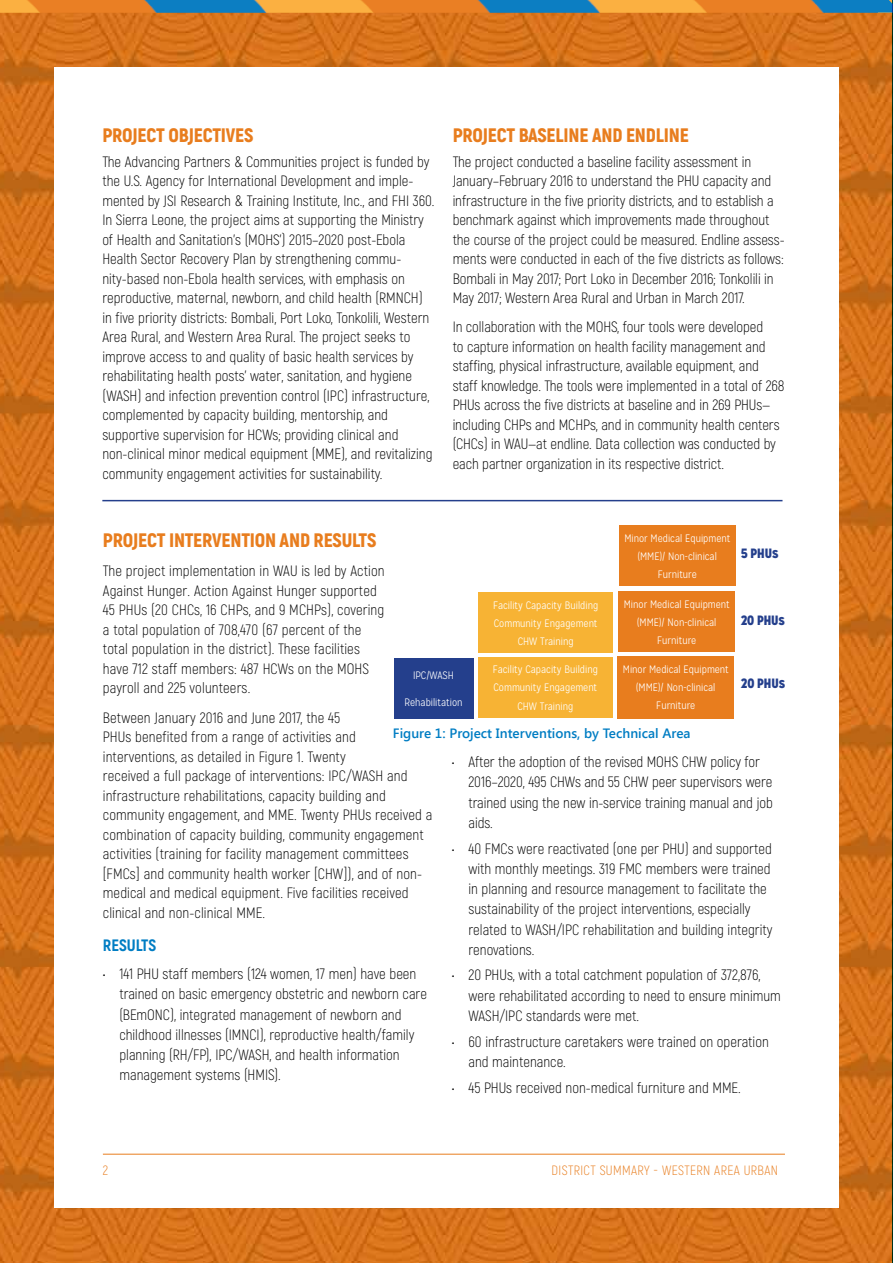
<style>
.page{position:relative;width:893px;height:1263px;background:#fff}
.page>*{position:absolute;margin:0;border:0;box-sizing:border-box;transform-origin:0 0}
.text{font:900 19.5px "Akrobat";letter-spacing:-.01em;color:#e87d1e}
.t1{font:800 16.5px "Akrobat";color:#007dc3}
.text-2{font:300 15px/19.5px "Akrobat";color:#000}
.Bullets{font:300 15px/20.2px "Akrobat";color:#000}
.figure_title{font:600 13.5px "Segoe UI";color:#007dc3}
.t2{font:300 13.5px "Mission Gothic";letter-spacing:.025em;color:#e87d1e}
.t3{font:300 13.5px "Akrobat";letter-spacing:.025em;color:#e87d1e}
.Bullets-2{font:900 13.5px "Mission Gothic";color:#243f8c}
.Bullets-3{font:300 10.8px/18.1px "Mission Gothic";color:#fff;text-align:center}
.s1{font-family:"Mission Gothic"}
</style>
<div class="page">
<img style="left:0;top:13px;width:893px;height:1250px">
<img style="left:0;top:0;width:893px;height:13px">
<div style="left:54px;top:68px;width:785px;height:1140px;background:#fff"></div>
<hr style="left:103px;top:1154px;width:682px;height:1px;background:#e87d1e">
<hr style="left:102px;top:500px;width:680px;height:1px;background:#243f8c">
<div style="left:394px;top:658px;width:79px;height:60px;background:#243f8c"></div>
<div style="left:478px;top:657px;width:134px;height:60px;background:#f7b334"></div>
<div style="left:617px;top:656px;width:117px;height:62px;background:#e87d1e"></div>
<div style="left:479px;top:592px;width:134px;height:61px;background:#f7b334"></div>
<div style="left:618px;top:592px;width:117px;height:60px;background:#e87d1e"></div>
<div style="left:619px;top:526px;width:117px;height:60px;background:#e87d1e"></div>
<h1 class="text" style="left:102px;top:122px;width:153px">PROJECT OBJECTIVES</h1>
<p class="text-2" style="left:102px;top:151px;width:334px">The Advancing Partners &amp; Communities project is funded by the U.S. Agency for International Development and imple&shy;mented by JSI Research &amp; Training Institute, Inc., and FHI 360.<br>In Sierra Leone, the project aims at supporting the Ministry of Health and Sanitation’s (MOHS’) 2015–2020 post-Ebola Health Sector Recovery Plan by strengthening commu&shy;nity-based non-Ebola health services, with emphasis on reproductive, maternal, newborn, and child health (RMNCH) in five priority districts: Bombali, Port Loko, Tonkolili, Western Area Rural, and Western Area Rural. The project seeks to improve access to and quality of basic health services by rehabilitating health posts’ water, sanitation, and hygiene (WASH) and infection prevention control (IPC) infrastructure, complemented by capacity building, mentorship, and supportive supervision for HCWs; providing clinical and non-clinical minor medical equipment (MME), and revitalizing community engagement activities for sustainability.</p>
<h1 class="text" style="left:453px;top:122px;width:238px">PROJECT BASELINE AND ENDLINE</h1>
<p class="text-2" style="left:453px;top:151px;width:333px">The project conducted a baseline facility assessment in January–February 2016 to understand the PHU capacity and infrastructure in the five priority districts, and to establish a benchmark against which improvements made throughout the course of the project could be measured. Endline assess&shy;ments were conducted in each of the five districts as follows:<br>Bombali in May 2017; Port Loko in December 2016; Tonkolili in May 2017; Western Area Rural and Urban in March 2017.</p>
<p class="text-2" style="left:453px;top:317px;width:333px">In collaboration with the MOHS, four tools were developed<br>to capture information on health facility management and staffing, physical infrastructure, available equipment, and staff knowledge. The tools were implemented in a total of 268<br>PHUs across the five districts at baseline and in 269 PHUs— including CHPs and MCHPs, and in community health centers (CHCs) in WAU—at endline. Data collection was conducted by each partner organization in its respective district.</p>
<p class="text" style="left:103px;top:527px;width:275px">PROJECT INTERVENTION AND RESULTS</p>
<p class="text-2" style="left:103px;top:561px;width:283px">The project implementation in WAU is led by Action Against Hunger. Action Against Hunger supported 45 PHUs (20 CHCs, 16 CHPs, and 9 MCHPs), covering a total population of 708,470 (67 percent of the total population in the district). These facilities have 712 staff members: 487 HCWs on the MOHS payroll and 225 volunteers.</p>
<p class="text-2" style="left:103px;top:707px;width:331px">Between January 2016 and June 2017, the 45<br>PHUs benefited from a range of activities and interventions, as detailed in Figure 1. Twenty<br>received a full package of interventions: IPC/WASH and infrastructure rehabilitations, capacity building and community engagement, and MME. Twenty PHUs received a combination of capacity building, community engagement activities (training for facility management committees [FMCs] and community health worker [CHW]), and of non&shy;medical and medical equipment. Five facilities received clinical and non-clinical MME.</p>
<h2 class="t1" style="left:103px;top:935px;width:55px">RESULTS</h2>
<p class="Bullets" style="left:119px;top:964px;width:309px;text-indent:-16px">• 141 PHU staff members (124 women, 17 men) have been trained on basic emergency obstetric and newborn care (BEmONC), integrated management of newborn and childhood illnesses (IMNCI), reproductive health/family planning (RH/FP), IPC/WASH, and health information management systems (HMIS).</p>
<p class="Bullets-3" style="left:624px;top:529px;width:107px">Minor Medical Equipment (MME)/ Non-clinical<br>Furniture</p>
<p class="Bullets-2" style="left:741px;top:545px;width:39px">5 PHUs</p>
<p class="Bullets-3" style="left:493px;top:596px;width:107px">Facility Capacity Building<br>Community Engagement<br>CHW Training</p>
<p class="Bullets-3" style="left:624px;top:595px;width:107px">Minor Medical Equipment (MME)/ Non-clinical<br>Furniture</p>
<p class="Bullets-2" style="left:741px;top:612px;width:46px">20 PHUs</p>
<p class="Bullets-3" style="left:493px;top:660px;width:107px">Facility Capacity Building<br>Community Engagement<br>CHW Training</p>
<p class="Bullets-3" style="left:623px;top:660px;width:107px">Minor Medical Equipment (MME)/ Non-clinical<br>Furniture</p>
<p class="Bullets-3" style="left:413px;top:666px;width:42px">IPC/WASH</p>
<p class="Bullets-3" style="left:404px;top:693px;width:60px">Rehabilitation</p>
<p class="Bullets-2" style="left:741px;top:674px;width:46px">20 PHUs</p>
<p class="figure_title" style="left:393px;top:723px;width:299px">Figure 1: Project Interventions, by Technical Area</p>
<p class="Bullets" style="left:468px;top:752px;width:306px;text-indent:-16px">• After the adoption of the revised MOHS CHW policy for 2016–2020, 495 CHWs and 55 CHW peer supervisors were trained using the new in-service training manual and job aids.</p>
<p class="Bullets" style="left:468px;top:838px;width:305px;text-indent:-16px">• 40 FMCs were reactivated (one per PHU) and supported with monthly meetings. 319 FMC members were trained in planning and resource management to facilitate the sustainability of the project interventions, especially related to WASH/IPC rehabilitation and building integrity renovations.</p>
<p class="Bullets" style="left:468px;top:965px;width:314px;text-indent:-16px">• 20 PHUs, with a total catchment population of 372,876, were rehabilitated according to need to ensure minimum<br>WASH/IPC standards were met.</p>
<p class="Bullets" style="left:468px;top:1031px;width:302px;text-indent:-16px">• 60 infrastructure caretakers were trained on operation and maintenance.</p>
<p class="Bullets" style="left:452px;top:1077px;width:290px">• 45 PHUs received non-medical furniture and MME.</p>
<p class="t3" style="left:103px;top:1162px;width:15px">2<span class="s1">2</span></p>
<p class="t2" style="left:521px;top:1162px;width:264px">MAY 2017 | FIXING HEALTH POSTS TO SAVE LIVES</p>
<p class="t3" style="left:552px;top:1162px;width:228px">DISTRICT SUMMARY - WESTERN AREA URBAN</p>
</div>
